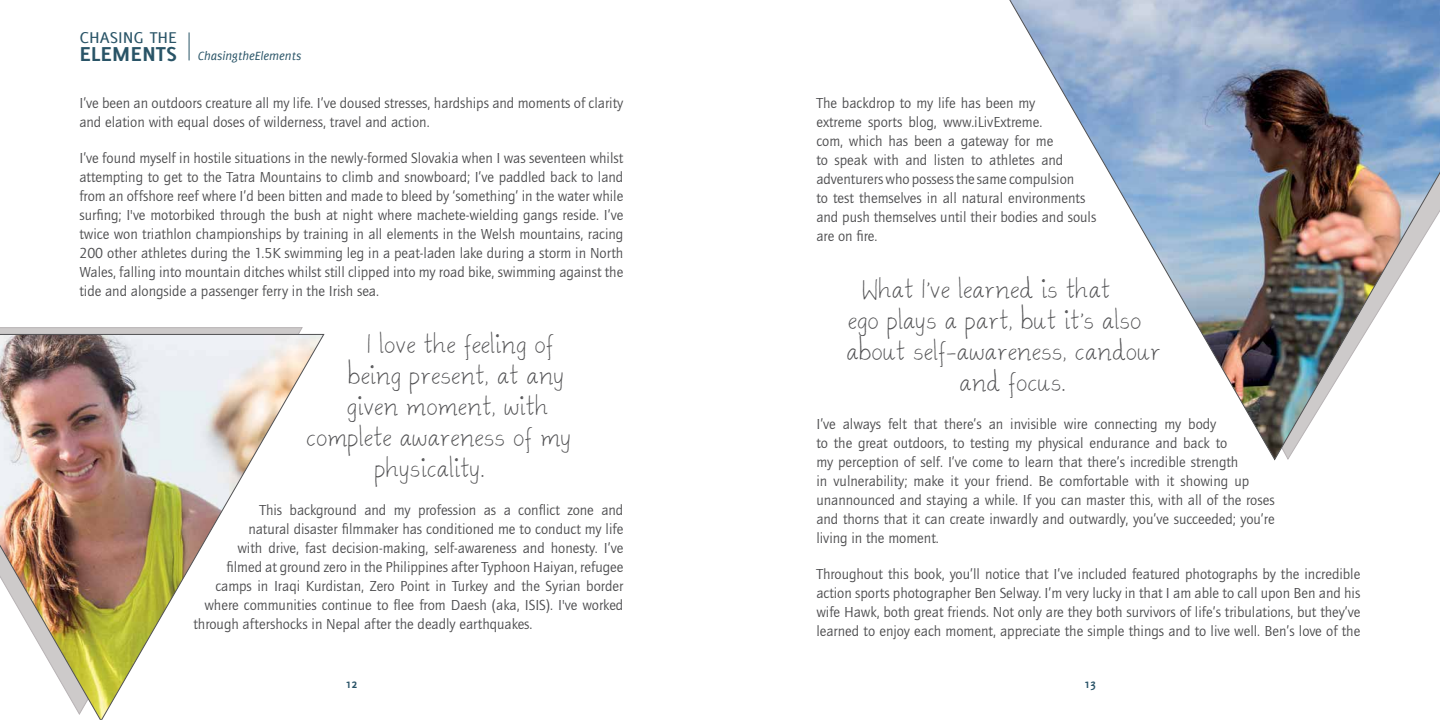
<style>
.page{position:relative;width:1440px;height:720px;background:#fff}
.page>*{position:absolute;margin:0;border:0;box-sizing:border-box;transform-origin:0 0}
.t1{font:23px "Ammys Handwriting";color:#515153}
.t2{font:700 22.1px "Delicious";color:#295467;scale:1.14 1}
.t3{font:17.1px "Delicious";color:#295467;scale:1.14 1}
.t4{font:15px/19px "Quay Sans EF";color:#4d4d4f}
.t5{font:italic 13px "Delicious";color:#295467}
.t6{font:700 13px "Delicious";color:#295368}
</style>
<div class="page">
<svg style="left:189px;top:32px;width:1px;height:28px"></svg>
<img style="left:0;top:333px;width:325px;height:387px">
<img style="left:1009px;top:0;width:431px;height:461px">
<p class="t3" style="left:79px;top:28px;width:87px">CHASING THE</p>
<h2 class="t2" style="left:79px;top:41px;width:87px">ELEMENTS</h2>
<p class="t4" style="left:79px;top:93px;width:546px">I’ve been an outdoors creature all my life. I’ve doused stresses, hardships and moments of clarity and elation with equal doses of wilderness, travel and action.</p>
<p class="t4" style="left:79px;top:148px;width:546px;text-align:justify">I’ve found myself in hostile situations in the newly-formed Slovakia when I was seventeen whilst attempting to get to the Tatra Mountains to climb and snowboard; I’ve paddled back to land from an offshore reef where I’d been bitten and made to bleed by ‘something’ in the water while surfing; I've motorbiked through the bush at night where machete-wielding gangs reside. I’ve twice won triathlon championships by training in all elements in the Welsh mountains, racing 200 other athletes during the 1.5K swimming leg in a peat-laden lake during a storm in North Wales, falling into mountain ditches whilst still clipped into my road bike, swimming against the tide and alongside a passenger ferry in the Irish sea.</p>
<h1 class="t1" style="left:368px;top:328px;width:188px">I love the feeling of</h1>
<h1 class="t1" style="left:349px;top:359px;width:218px">being present, at any</h1>
<h1 class="t1" style="left:348px;top:390px;width:203px">given moment, with</h1>
<h1 class="t1" style="left:307px;top:421px;width:267px">complete awareness of my</h1>
<h1 class="t1" style="left:375px;top:452px;width:112px">physicality.</h1>
<p class="t4" style="left:259px;top:501px;width:366px">This background and my profession as a conflict zone and</p>
<p class="t4" style="left:248px;top:520px;width:377px">natural disaster filmmaker has conditioned me to conduct my life</p>
<p class="t4" style="left:237px;top:539px;width:388px">with drive, fast decision-making, self-awareness and honesty. I’ve</p>
<p class="t4" style="left:226px;top:558px;width:399px">filmed at ground zero in the Philippines after Typhoon Haiyan, refugee</p>
<p class="t4" style="left:215px;top:577px;width:409px">camps in Iraqi Kurdistan, Zero Point in Turkey and the Syrian border</p>
<p class="t4" style="left:204px;top:596px;width:421px">where communities continue to flee from Daesh (aka, ISIS). I've worked</p>
<p class="t4" style="left:193px;top:615px;width:341px">through aftershocks in Nepal after the deadly earthquakes.</p>
<p class="t5" style="left:198px;top:48px;width:105px">ChasingtheElements</p>
<p class="t4" style="left:816px;top:93px;width:282px">The backdrop to my life has been my<br>extreme sports blog, www.iLivExtreme.<br>com, which has been a gateway for me<br>to speak with and listen to athletes and adventurers who possess the same compulsion<br>to test themselves in all natural environments and push themselves until their bodies and souls are on fire.</p>
<h1 class="t1" style="left:863px;top:273px;width:250px">What I've learned is that</h1>
<h1 class="t1" style="left:849px;top:304px;width:295px">ego plays a part, but it's also</h1>
<h1 class="t1" style="left:848px;top:335px;width:316px">about self-awareness, candour</h1>
<h1 class="t1" style="left:961px;top:366px;width:108px">and focus.</h1>
<p class="t4" style="left:816px;top:415px;width:460px">I’ve always felt that there’s an invisible wire connecting my body<br>to the great outdoors, to testing my physical endurance and back to<br>my perception of self. I’ve come to learn that there’s incredible strength<br>in vulnerability; make it your friend. Be comfortable with it showing up unannounced and staying a while. If you can master this, with all of the roses and thorns that it can create inwardly and outwardly, you’ve succeeded; you’re living in the moment.</p>
<p class="t4" style="left:816px;top:565px;width:546px;text-align:justify">Throughout this book, you’ll notice that I’ve included featured photographs by the incredible action sports photographer Ben Selway. I’m very lucky in that I am able to call upon Ben and his wife Hawk, both great friends. Not only are they both survivors of life’s tribulations, but they’ve learned to enjoy each moment, appreciate the simple things and to live well. Ben’s love of the</p>
<p class="t6" style="left:346px;top:676px;width:13px">12</p>
<p class="t6" style="left:1084px;top:676px;width:13px">13</p>
</div>
